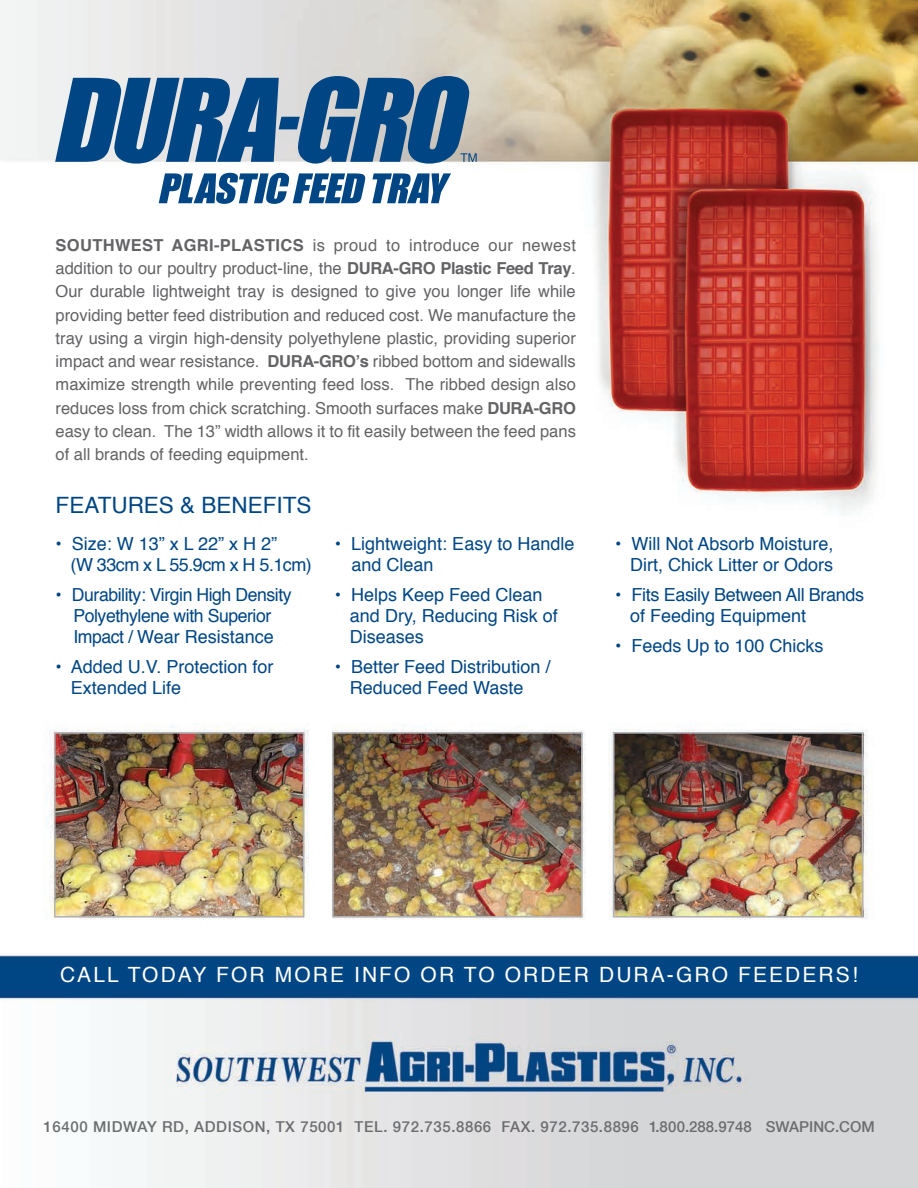
<style>
.page{position:relative;width:918px;height:1188px;background:#fff}
.page>*{position:absolute;margin:0;border:0;box-sizing:border-box;transform-origin:0 0}
.t1{font:22.5px "Helvetica";color:#004684}
.t2{font:21px "Helvetica";letter-spacing:.1em;color:#fff}
.t3{font:18px/21px "Helvetica";color:#004684}
.t4{font:18px/21px "Helvetica";letter-spacing:-.025em;color:#004684;text-align:center}
.t5{font:18px/21px "Helvetica";letter-spacing:-.02em;color:#004684}
.t6{font:18px/21px "Helvetica";letter-spacing:-.03em;color:#004684}
.t7{font:16.5px/23.2px "Helvetica";color:#636366;text-align:justify}
.t8{font:500 15px "Helvetica Neue";letter-spacing:.04em;color:#6c6d70}
.s1{font-weight:700}
</style>
<div class="page">
<img style="left:0;top:0;width:918px;height:1188px">
<svg style="left:159px;top:173px;width:206px;height:31px"></svg>
<svg style="left:372px;top:173px;width:79px;height:30px"></svg>
<svg style="left:55px;top:76px;width:422px;height:88px;background:#43739e"></svg>
<div style="left:54px;top:732px;width:250px;height:186px;border:2px solid #b2b3b7"></div>
<div style="left:332px;top:732px;width:251px;height:186px;border:2px solid #b2b3b7"></div>
<div style="left:613px;top:732px;width:250px;height:186px;border:2px solid #b2b3b7"></div>
<p class="t7" style="left:56px;top:234px;width:522px"><span class="s1">SOUTHWEST AGRI-PLASTICS</span> is proud to introduce our newest addition to our poultry product-line, the <span class="s1">DURA-GRO Plastic Feed Tray</span>.<br>Our durable lightweight tray is designed to give you longer life while providing better feed distribution and reduced cost. We manufacture the tray using a virgin high-density polyethylene plastic, providing superior impact and wear resistance. <span class="s1">DURA-GRO’s</span> ribbed bottom and sidewalls maximize strength while preventing feed loss. The ribbed design also reduces loss from chick scratching. Smooth surfaces make <span class="s1">DURA-GRO </span>easy to clean. The 13” width allows it to fit easily between the feed pans of all brands of feeding equipment.</p>
<h1 class="t1" style="left:56px;top:488px;width:257px">FEATURES &amp; BENEFITS</h1>
<p class="t6" style="left:71px;top:534px;width:243px;text-indent:-15px">• Size: W 13” x L 22” x H 2”<br>(W 33cm x L 55.9cm x H 5.1cm)</p>
<p class="t4" style="left:56px;top:585px;width:238px">• Durability: Virgin High Density<br>Polyethylene with Superior<br>Impact / Wear Resistance</p>
<p class="t3" style="left:71px;top:657px;width:204px;text-indent:-15px">• Added U.V. Protection for<br>Extended Life</p>
<p class="t3" style="left:351px;top:534px;width:224px;text-indent:-16px">• Lightweight: Easy to Handle and Clean</p>
<p class="t3" style="left:350px;top:585px;width:209px;text-indent:-15px">• Helps Keep Feed Clean and Dry, Reducing Risk of<br>Diseases</p>
<p class="t3" style="left:350px;top:657px;width:202px;text-indent:-15px">• Better Feed Distribution /<br>Reduced Feed Waste</p>
<p class="t3" style="left:615px;top:534px;width:220px;text-align:right">• Will Not Absorb Moisture,<br>Dirt, Chick Litter or Odors</p>
<p class="t5" style="left:630px;top:585px;width:235px;text-indent:-15px">• Fits Easily Between All Brands of Feeding Equipment</p>
<p class="t3" style="left:615px;top:636px;width:210px">• Feeds Up to 100 Chicks</p>
<p class="t2" style="left:60px;top:959px;width:799px">CALL TODAY FOR MORE INFO OR TO ORDER DURA-GRO FEEDERS!</p>
<p class="t8" style="left:44px;top:1117px;width:833px">16400 MIDWAY RD, ADDISON, TX 75001 TEL. 972.735.8866 FAX. 972.735.8896 1.800.288.9748 SWAPINC.COM</p>
</div>
